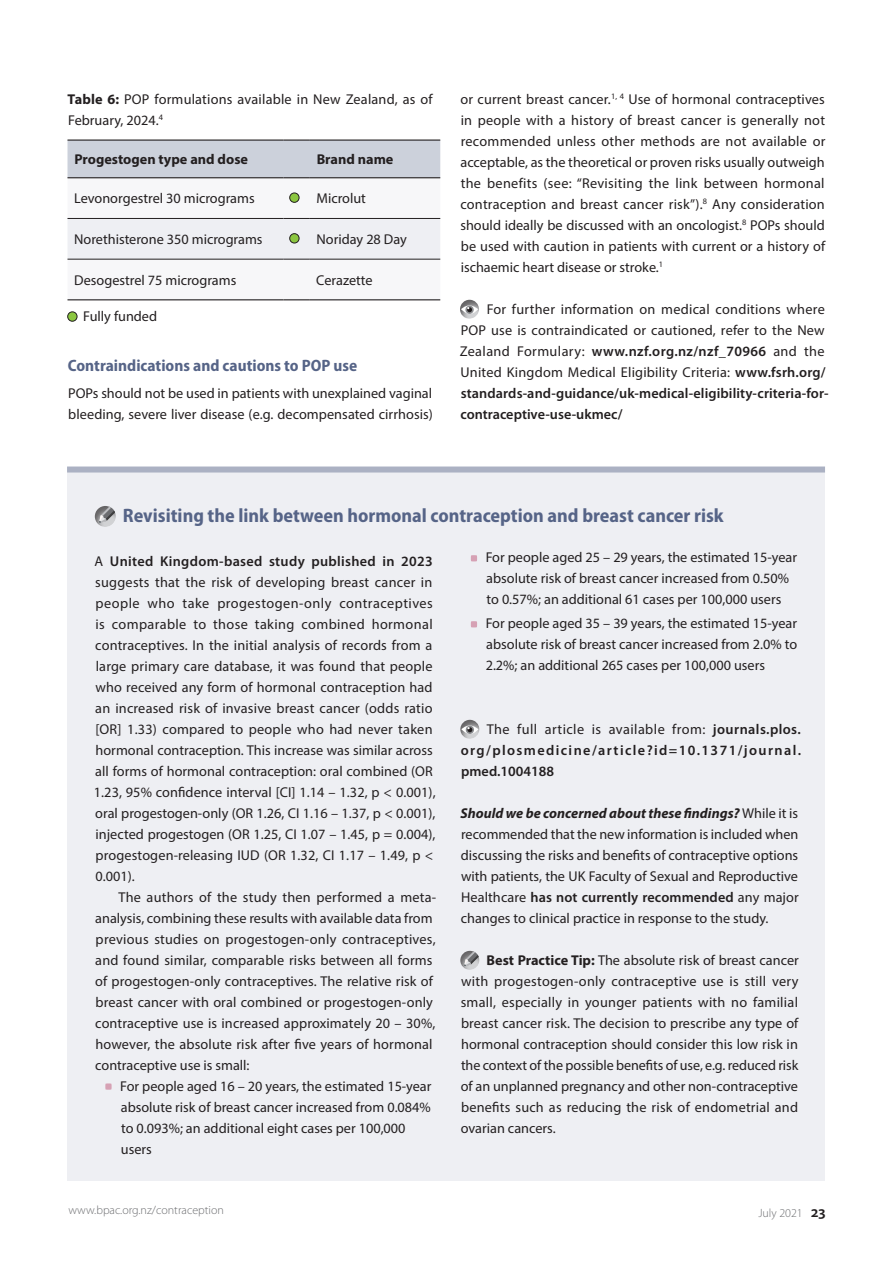
<style>
.page{position:relative;width:893px;height:1263px;background:#fff}
.page>*{position:absolute;margin:0;border:0;box-sizing:border-box;transform-origin:0 0}
.t1{font:700 semi-condensed 19.5px "Myriad Pro";color:#566487}
.t2{font:700 semi-condensed 16.5px "Myriad Pro";color:#566487}
.t3{font:14.25px/21px "Myriad Pro";letter-spacing:.005em;color:#231f20}
.t4{font:600 14.25px/21px "Myriad Pro";letter-spacing:.1em;color:#231f20;text-align:justify}
.t5{font:700 14.25px "Myriad Pro";color:#231f20}
.t6{font:300 12px "Myriad Pro";color:#6c6d70}
.s1{font-weight:700}
.s2{font-weight:600}
.s3{font-weight:400}
.s4{font-weight:700;font-style:italic}
.s5{font-weight:600;font-size:15.75px;color:#231f20}
</style>
<div class="page">
<div style="left:67px;top:466px;width:758px;height:714px;background:#eeeff3"></div>
<div style="left:67px;top:466px;width:758px;height:6px;background:#abb1c3"></div>
<svg style="left:68px;top:178px;width:372px;height:40px"></svg>
<div style="left:68px;top:218px;width:372px;height:42px;background:#eeeff3"></div>
<hr style="left:310px;top:259px;width:130px;height:1px;background:#231f20">
<div style="left:68px;top:140px;width:372px;height:38px;background:#ccd1db"></div>
<hr style="left:310px;top:177px;width:130px;height:1px;background:#231f20">
<hr style="left:68px;top:299px;width:216px;height:1px;background:#231f20">
<svg style="left:284px;top:299px;width:26px;height:1px"></svg>
<hr style="left:310px;top:299px;width:130px;height:1px;background:#231f20">
<div style="left:290px;top:193px;width:9px;height:9px;background:#8bc640;border-radius:50%"></div>
<div style="left:290px;top:193px;width:9px;height:10px;border:1px solid #231f20;border-radius:50%"></div>
<div style="left:290px;top:234px;width:9px;height:9px;background:#8bc640;border-radius:50%"></div>
<div style="left:290px;top:233px;width:9px;height:10px;border:1px solid #231f20;border-radius:50%"></div>
<div style="left:68px;top:312px;width:9px;height:9px;background:#8bc640;border-radius:50%"></div>
<div style="left:68px;top:312px;width:9px;height:9px;border:1px solid #231f20;border-radius:50%"></div>
<div style="left:458px;top:298px;width:22px;height:22px;background:#231f20;opacity:.6"></div>
<svg style="left:461px;top:305px;width:17px;height:9px"></svg>
<svg style="left:465px;top:306px;width:9px;height:8px"></svg>
<svg style="left:467px;top:307px;width:5px;height:5px"></svg>
<svg style="left:105px;top:1083px;width:7px;height:7px"></svg>
<svg style="left:471px;top:555px;width:6px;height:6px"></svg>
<svg style="left:471px;top:621px;width:6px;height:6px"></svg>
<div style="left:458px;top:718px;width:23px;height:22px;background:#231f20;opacity:.6"></div>
<svg style="left:461px;top:725px;width:17px;height:9px"></svg>
<svg style="left:466px;top:726px;width:8px;height:8px"></svg>
<svg style="left:467px;top:727px;width:5px;height:5px"></svg>
<div style="left:459px;top:949px;width:21px;height:21px;background:#231f20;opacity:.6"></div>
<svg style="left:464px;top:951px;width:15px;height:15px"></svg>
<div style="left:93px;top:503px;width:24px;height:24px;background:#231f20;opacity:.6"></div>
<svg style="left:99px;top:507px;width:16px;height:16px"></svg>
<p class="t3" style="left:68px;top:88px;width:367px"><span class="s1">Table 6:</span> POP formulations available in New Zealand, as of<br>February, 2024.<sup>4</sup></p>
<p class="t5" style="left:74px;top:150px;width:175px">Progestogen type and dose</p>
<p class="t5" style="left:317px;top:150px;width:78px">Brand name</p>
<p class="t3" style="left:74px;top:188px;width:182px">Levonorgestrel 30 micrograms</p>
<p class="t3" style="left:316px;top:188px;width:51px">Microlut</p>
<p class="t3" style="left:74px;top:229px;width:190px">Norethisterone 350 micrograms</p>
<p class="t3" style="left:317px;top:229px;width:92px">Noriday 28 Day</p>
<p class="t3" style="left:74px;top:269px;width:164px">Desogestrel 75 micrograms</p>
<p class="t3" style="left:316px;top:269px;width:58px">Cerazette</p>
<p class="t3" style="left:83px;top:306px;width:75px">Fully funded</p>
<p class="t2" style="left:68px;top:356px;width:291px">Contraindications and cautions to POP use</p>
<p class="t3" style="left:68px;top:382px;width:366px">POPs should not be used in patients with unexplained vaginal bleeding, severe liver disease (e.g. decompensated cirrhosis)</p>
<p class="t3" style="left:460px;top:88px;width:366px;text-align:justify">or current breast cancer.<sup>1,</sup> <sup>4</sup> Use of hormonal contraceptives in people with a history of breast cancer is generally not recommended unless other methods are not available or acceptable, as the theoretical or proven risks usually outweigh the benefits (see: “Revisiting the link between hormonal contraception and breast cancer risk”).<sup>8</sup> Any consideration should ideally be discussed with an oncologist.<sup>8</sup> POPs should be used with caution in patients with current or a history of ischaemic heart disease or stroke.<sup>1</sup></p>
<p class="t3" style="left:460px;top:298px;width:370px;text-indent:27px">For further information on medical conditions where POP use is contraindicated or cautioned, refer to the New Zealand Formulary: <span class="s2">www.nzf.org.nz/nzf_70966</span> and the United Kingdom Medical Eligibility Criteria: <span class="s2">www.fsrh.org/ standards-and-guidance/uk-medical-eligibility-criteria-for&shy;contraceptive-use-ukmec/</span></p>
<h1 class="t1" style="left:123px;top:504px;width:602px">Revisiting the link between hormonal contraception and breast cancer risk</h1>
<p class="t3" style="left:94px;top:550px;width:343px">A <span class="s2">United Kingdom-based study published in 2023 </span>suggests that the risk of developing breast cancer in people who take progestogen-only contraceptives is comparable to those taking combined hormonal contraceptives. In the initial analysis of records from a large primary care database, it was found that people who received any form of hormonal contraception had an increased risk of invasive breast cancer (odds ratio [OR] 1.33) compared to people who had never taken hormonal contraception. This increase was similar across all forms of hormonal contraception: oral combined (OR 1.23, 95% confidence interval [CI] 1.14 – 1.32, p &lt; 0.001), oral progestogen-only (OR 1.26, CI 1.16 – 1.37, p &lt; 0.001), injected progestogen (OR 1.25, CI 1.07 – 1.45, p = 0.004), progestogen-releasing IUD (OR 1.32, CI 1.17 – 1.49, p &lt; 0.001).</p>
<p class="t3" style="left:95px;top:886px;width:343px;text-indent:23px">The authors of the study then performed a meta&shy;analysis, combining these results with available data from previous studies on progestogen-only contraceptives, and found similar, comparable risks between all forms of progestogen-only contraceptives. The relative risk of breast cancer with oral combined or progestogen-only contraceptive use is increased approximately 20 – 30%, however, the absolute risk after five years of hormonal contraceptive use is small:</p>
<p class="t3" style="left:120px;top:1075px;width:313px">For people aged 16 – 20 years, the estimated 15-year absolute risk of breast cancer increased from 0.084% to 0.093%; an additional eight cases per 100,000 users</p>
<p class="t3" style="left:486px;top:547px;width:313px">For people aged 25 – 29 years, the estimated 15-year absolute risk of breast cancer increased from 0.50% to 0.57%; an additional 61 cases per 100,000 users</p>
<p class="t3" style="left:486px;top:613px;width:313px;text-align:justify">For people aged 35 – 39 years, the estimated 15-year absolute risk of breast cancer increased from 2.0% to 2.2%; an additional 265 cases per 100,000 users</p>
<p class="t4" style="left:461px;top:718px;width:342px;text-indent:26px"><span class="s3">The full article is available from:</span> journals.plos. org/plosmedicine/article?id=10.1371/journal. pmed.1004188</p>
<p class="t3" style="left:461px;top:802px;width:340px;text-align:justify"><span class="s4">Should we be concerned about these findings?</span> While it is recommended that the new information is included when discussing the risks and benefits of contraceptive options with patients, the UK Faculty of Sexual and Reproductive Healthcare <span class="s2">has not currently recommended</span> any major changes to clinical practice in response to the study.</p>
<p class="t3" style="left:461px;top:949px;width:340px;text-align:justify;text-indent:26px"><span class="s1">Best Practice Tip:</span> The absolute risk of breast cancer with progestogen-only contraceptive use is still very small, especially in younger patients with no familial breast cancer risk. The decision to prescribe any type of hormonal contraception should consider this low risk in the context of the possible benefits of use, e.g. reduced risk of an unplanned pregnancy and other non-contraceptive benefits such as reducing the risk of endometrial and ovarian cancers.</p>
<p class="t6" style="left:69px;top:1202px;width:157px">www.bpac.org.nz/contraception</p>
<p class="t6" style="left:758px;top:1206px;width:69px">July 2021 <span class="s5">23</span></p>
</div>
